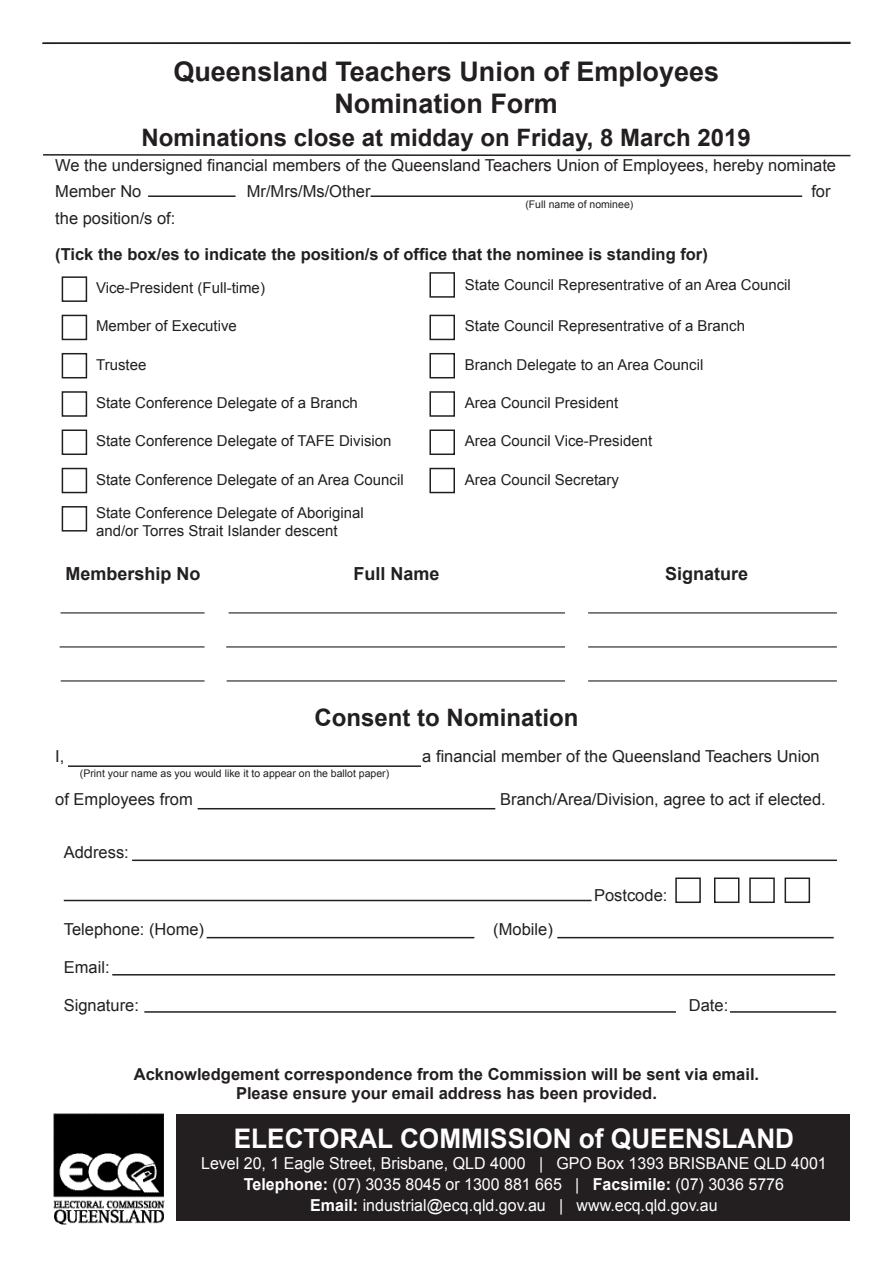
<style>
.page{position:relative;width:893px;height:1263px;background:#fff}
.page>*{position:absolute;margin:0;border:0;box-sizing:border-box;transform-origin:0 0}
.Header_1{font:700 27px "Arial";color:#231f20}
.t1{font:700 27px "Arial";color:#fff}
.t2{font:700 24px "Arial";color:#231f20}
.t3{font:700 18px "Arial";color:#231f20}
.t4{font:16.5px/25.5px "Arial";color:#231f20}
.t5{font:700 16.5px "Arial";color:#231f20}
.t6{font:16.5px/21px "Arial";color:#fff;text-align:center}
.t7{font:15px/18px "Arial";color:#231f20}
.Help_Text{font:10.5px "Arial";color:#231f20}
.s1{font-weight:700}
</style>
<div class="page">
<div style="left:176px;top:1114px;width:674px;height:106px;background:#231f20"></div>
<img style="left:53px;top:1113px;width:112px;height:112px">
<svg style="left:42px;top:41px;width:809px;height:4px"></svg>
<svg style="left:43px;top:154px;width:808px;height:3px"></svg>
<hr style="left:148px;top:195px;width:88px;height:2px;background:#231f20">
<hr style="left:371px;top:195px;width:431px;height:2px;background:#231f20">
<hr style="left:60px;top:646px;width:145px;height:1px;background:#231f20">
<hr style="left:61px;top:680px;width:144px;height:1px;background:#231f20">
<hr style="left:60px;top:612px;width:145px;height:1px;background:#231f20">
<hr style="left:588px;top:612px;width:249px;height:1px;background:#231f20">
<hr style="left:226px;top:646px;width:339px;height:1px;background:#231f20">
<hr style="left:227px;top:680px;width:338px;height:1px;background:#231f20">
<hr style="left:588px;top:646px;width:249px;height:1px;background:#231f20">
<hr style="left:588px;top:680px;width:249px;height:1px;background:#231f20">
<hr style="left:229px;top:612px;width:336px;height:1px;background:#231f20">
<hr style="left:68px;top:765px;width:353px;height:2px;background:#231f20">
<hr style="left:132px;top:859px;width:705px;height:2px;background:#231f20">
<hr style="left:64px;top:900px;width:528px;height:1px;background:#231f20">
<hr style="left:207px;top:937px;width:267px;height:1px;background:#231f20">
<hr style="left:557px;top:937px;width:277px;height:1px;background:#231f20">
<hr style="left:112px;top:974px;width:723px;height:1px;background:#231f20">
<hr style="left:144px;top:1011px;width:532px;height:2px;background:#231f20">
<hr style="left:730px;top:1011px;width:106px;height:2px;background:#231f20">
<div style="left:785px;top:877px;width:25px;height:26px;border:2px solid #231f20"></div>
<div style="left:675px;top:877px;width:26px;height:26px;border:2px solid #231f20"></div>
<div style="left:749px;top:877px;width:26px;height:26px;border:2px solid #231f20"></div>
<div style="left:714px;top:877px;width:25px;height:26px;border:2px solid #231f20"></div>
<hr style="left:198px;top:808px;width:297px;height:1px;background:#231f20">
<div style="left:62px;top:276px;width:25px;height:26px;border:2px solid #231f20"></div>
<div style="left:62px;top:315px;width:25px;height:25px;border:2px solid #231f20"></div>
<div style="left:62px;top:391px;width:25px;height:26px;border:2px solid #231f20"></div>
<div style="left:62px;top:353px;width:25px;height:25px;border:2px solid #231f20"></div>
<div style="left:62px;top:429px;width:25px;height:26px;border:2px solid #231f20"></div>
<div style="left:62px;top:468px;width:25px;height:25px;border:2px solid #231f20"></div>
<div style="left:429px;top:272px;width:26px;height:26px;border:2px solid #231f20"></div>
<div style="left:62px;top:506px;width:25px;height:25px;border:2px solid #231f20"></div>
<div style="left:429px;top:315px;width:26px;height:25px;border:2px solid #231f20"></div>
<div style="left:429px;top:353px;width:26px;height:25px;border:2px solid #231f20"></div>
<div style="left:429px;top:391px;width:26px;height:26px;border:2px solid #231f20"></div>
<div style="left:429px;top:429px;width:26px;height:26px;border:2px solid #231f20"></div>
<div style="left:429px;top:468px;width:26px;height:25px;border:2px solid #231f20"></div>
<p class="Header_1" style="left:173px;top:53px;width:547px">Queensland Teachers Union of Employees</p>
<p class="Header_1" style="left:334px;top:86px;width:225px">Nomination Form</p>
<p class="t2" style="left:142px;top:122px;width:611px">Nominations close at midday on Friday, 8 March 2019</p>
<p class="t4" style="left:55px;top:153px;width:782px">We the undersigned financial members of the Queensland Teachers Union of Employees, hereby nominate<br>Member No</p>
<p class="t4" style="left:247px;top:179px;width:125px">Mr/Mrs/Ms/Other</p>
<p class="t4" style="left:811px;top:179px;width:21px">for</p>
<p class="Help_Text" style="left:525px;top:197px;width:109px">(Full name of nominee)</p>
<p class="t4" style="left:55px;top:206px;width:122px">the position/s of:</p>
<p class="t5" style="left:55px;top:243px;width:654px">(Tick the box/es to indicate the position/s of office that the nominee is standing for)</p>
<p class="t7" style="left:96px;top:279px;width:170px">Vice-President (Full-time)</p>
<p class="t7" style="left:465px;top:276px;width:327px">State Council Representrative of an Area Council</p>
<p class="t7" style="left:96px;top:317px;width:142px">Member of Executive</p>
<p class="t7" style="left:465px;top:317px;width:282px">State Council Representrative of a Branch</p>
<p class="t7" style="left:96px;top:356px;width:52px">Trustee</p>
<p class="t7" style="left:465px;top:356px;width:240px">Branch Delegate to an Area Council</p>
<p class="t7" style="left:96px;top:394px;width:263px">State Conference Delegate of a Branch</p>
<p class="t7" style="left:465px;top:394px;width:155px">Area Council President</p>
<p class="t7" style="left:96px;top:432px;width:297px">State Conference Delegate of TAFE Division</p>
<p class="t7" style="left:465px;top:432px;width:189px">Area Council Vice-President</p>
<p class="t7" style="left:96px;top:470px;width:309px">State Conference Delegate of an Area Council</p>
<p class="t7" style="left:465px;top:470px;width:156px">Area Council Secretary</p>
<p class="t7" style="left:96px;top:504px;width:269px">State Conference Delegate of Aboriginal and/or Torres Strait Islander descent</p>
<p class="t3" style="left:65px;top:562px;width:137px">Membership No</p>
<p class="t3" style="left:353px;top:562px;width:88px">Full Name</p>
<p class="t3" style="left:665px;top:562px;width:85px">Signature</p>
<p class="t2" style="left:314px;top:701px;width:265px">Consent to Nomination</p>
<p class="t4" style="left:55px;top:743px;width:11px">I,</p>
<p class="t4" style="left:422px;top:743px;width:399px">a financial member of the Queensland Teachers Union</p>
<p class="t4" style="left:55px;top:787px;width:139px">of Employees from</p>
<p class="t4" style="left:500px;top:787px;width:327px">Branch/Area/Division, agree to act if elected.</p>
<p class="t4" style="left:64px;top:840px;width:67px">Address:</p>
<p class="t4" style="left:594px;top:882px;width:75px">Postcode:</p>
<p class="t4" style="left:64px;top:916px;width:142px">Telephone: (Home)</p>
<p class="t4" style="left:493px;top:916px;width:61px">(Mobile)</p>
<p class="t4" style="left:64px;top:954px;width:47px">Email:</p>
<p class="t4" style="left:64px;top:993px;width:77px">Signature:</p>
<p class="t4" style="left:689px;top:993px;width:41px">Date:</p>
<p class="Help_Text" style="left:80px;top:766px;width:311px">(Print your name as you would like it to appear on the ballot paper)</p>
<p class="t5" style="left:134px;top:1063px;width:627px">Acknowledgement correspondence from the Commission will be sent via email.</p>
<p class="t5" style="left:236px;top:1082px;width:422px">Please ensure your email address has been provided.</p>
<h1 class="t1" style="left:234px;top:1121px;width:562px">ELECTORAL COMMISSION of QUEENSLAND</h1>
<p class="t6" style="left:201px;top:1153px;width:627px">Level 20, 1 Eagle Street, Brisbane, QLD 4000 | GPO Box 1393 BRISBANE QLD 4001<br><span class="s1">Telephone:</span> (07) 3035 8045 or 1300 881 665 | <span class="s1">Facsimile:</span> (07) 3036 5776<br><span class="s1">Email:</span> industrial@ecq.qld.gov.au | www.ecq.qld.gov.au</p>
</div>
